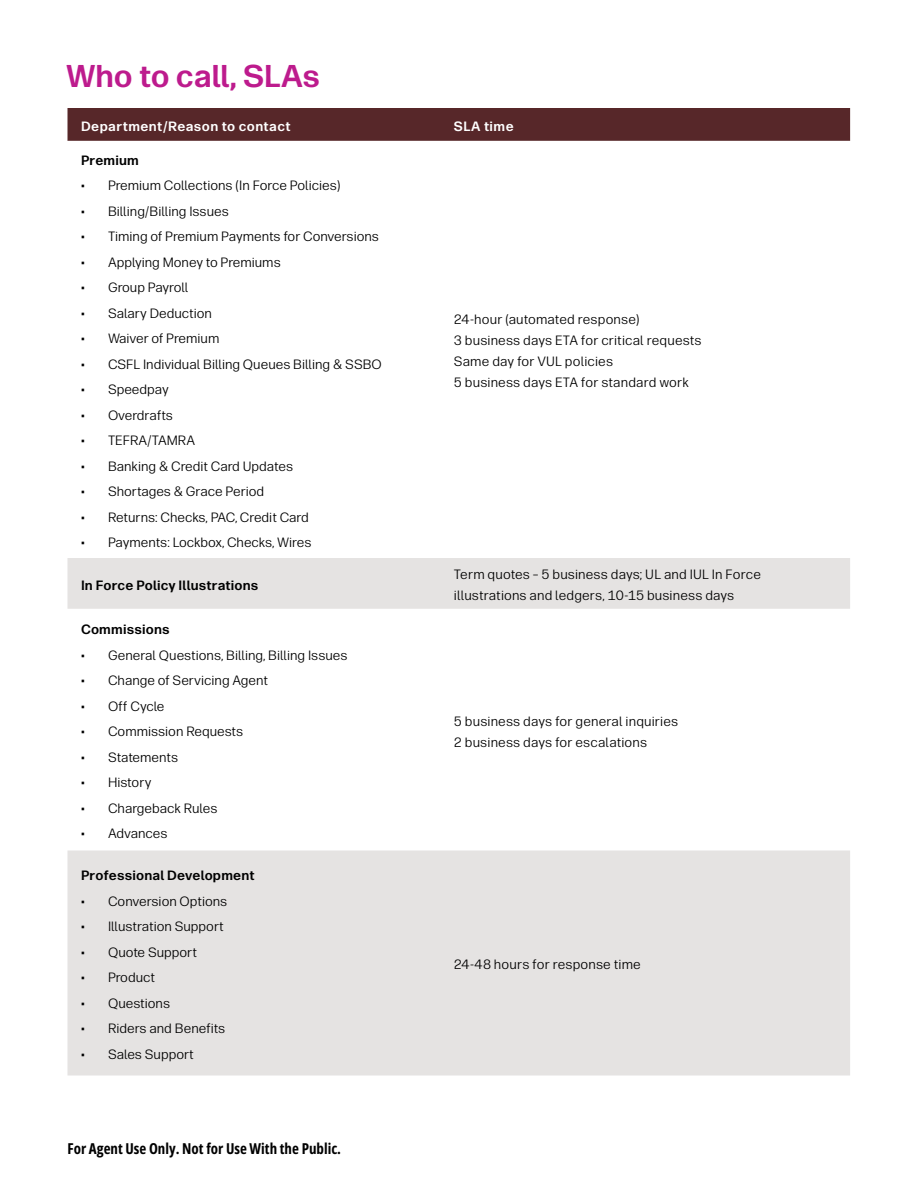
<style>
.page{position:relative;width:918px;height:1188px;background:#fff}
.page>*{position:absolute;margin:0;border:0;box-sizing:border-box;transform-origin:0 0}
.Subhead_1_21pt{font:700 31.5px "Forever Forma Body Text";color:#bd1b8d}
.Disclaimer_10pt{font:700 15px "Open Sans Condensed";color:#000}
.t1{font:13.5px/21px "Forever Forma Body Text";color:#000}
.t2{font:700 13.5px "Forever Forma Body Text";letter-spacing:.01em;color:#000}
.t3{font:700 13.5px "Forever Forma Body Text";letter-spacing:.035em;color:#fff}
</style>
<div class="page">
<div style="left:68px;top:108px;width:782px;height:33px;background:#572729"></div>
<svg style="left:68px;top:558px;width:782px;height:518px;fill:#e5e3e2"></svg>
<p class="Subhead_1_21pt" style="left:66px;top:52px;width:256px">Who to call, SLAs</p>
<p class="t3" style="left:81px;top:116px;width:211px">Department/Reason to contact</p>
<p class="t3" style="left:454px;top:116px;width:61px">SLA time</p>
<p class="t2" style="left:81px;top:150px;width:59px">Premium</p>
<p class="t1" style="left:81px;top:174px;width:261px">• Premium Collections (In Force Policies)</p>
<p class="t1" style="left:81px;top:200px;width:149px">• Billing/Billing Issues</p>
<p class="t1" style="left:81px;top:225px;width:299px">• Timing of Premium Payments for Conversions</p>
<p class="t1" style="left:81px;top:251px;width:201px">• Applying Money to Premiums</p>
<p class="t1" style="left:81px;top:276px;width:109px">• Group Payroll</p>
<p class="t1" style="left:81px;top:302px;width:133px">• Salary Deduction</p>
<p class="t1" style="left:81px;top:327px;width:140px">• Waiver of Premium</p>
<p class="t1" style="left:81px;top:353px;width:302px">• CSFL Individual Billing Queues Billing &amp; SSBO</p>
<p class="t1" style="left:81px;top:378px;width:89px">• Speedpay</p>
<p class="t1" style="left:81px;top:404px;width:94px">• Overdrafts</p>
<p class="t1" style="left:81px;top:429px;width:116px">• TEFRA/TAMRA</p>
<p class="t1" style="left:81px;top:455px;width:214px">• Banking &amp; Credit Card Updates</p>
<p class="t1" style="left:81px;top:480px;width:185px">• Shortages &amp; Grace Period</p>
<p class="t1" style="left:81px;top:506px;width:229px">• Returns: Checks, PAC, Credit Card</p>
<p class="t1" style="left:81px;top:531px;width:232px">• Payments: Lockbox, Checks, Wires</p>
<p class="t1" style="left:454px;top:308px;width:187px">24-hour (automated response)</p>
<p class="t1" style="left:454px;top:329px;width:249px">3 business days ETA for critical requests</p>
<p class="t1" style="left:454px;top:350px;width:161px">Same day for VUL policies</p>
<p class="t1" style="left:454px;top:371px;width:236px">5 business days ETA for standard work</p>
<p class="t2" style="left:81px;top:575px;width:179px">In Force Policy Illustrations</p>
<p class="t1" style="left:454px;top:563px;width:309px">Term quotes – 5 business days; UL and IUL In Force illustrations and ledgers, 10-15 business days</p>
<p class="t2" style="left:81px;top:619px;width:90px">Commissions</p>
<p class="t1" style="left:81px;top:643px;width:268px">• General Questions, Billing, Billing Issues</p>
<p class="t1" style="left:81px;top:669px;width:189px">• Change of Servicing Agent</p>
<p class="t1" style="left:81px;top:694px;width:85px">• Off Cycle</p>
<p class="t1" style="left:81px;top:720px;width:164px">• Commission Requests</p>
<p class="t1" style="left:81px;top:745px;width:99px">• Statements</p>
<p class="t1" style="left:81px;top:771px;width:72px">• History</p>
<p class="t1" style="left:81px;top:796px;width:138px">• Chargeback Rules</p>
<p class="t1" style="left:81px;top:822px;width:88px">• Advances</p>
<p class="t1" style="left:454px;top:709px;width:226px">5 business days for general inquiries</p>
<p class="t1" style="left:454px;top:730px;width:195px">2 business days for escalations</p>
<p class="t2" style="left:81px;top:865px;width:175px">Professional Development</p>
<p class="t1" style="left:81px;top:890px;width:148px">• Conversion Options</p>
<p class="t1" style="left:81px;top:915px;width:144px">• Illustration Support</p>
<p class="t1" style="left:81px;top:941px;width:118px">• Quote Support</p>
<p class="t1" style="left:81px;top:966px;width:76px">• Product</p>
<p class="t1" style="left:81px;top:992px;width:91px">• Questions</p>
<p class="t1" style="left:81px;top:1017px;width:146px">• Riders and Benefits</p>
<p class="t1" style="left:81px;top:1043px;width:114px">• Sales Support</p>
<p class="Disclaimer_10pt" style="left:68px;top:1138px;width:275px">For Agent Use Only. Not for Use With the Public.</p>
<p class="t1" style="left:454px;top:953px;width:188px">24-48 hours for response time</p>
</div>
